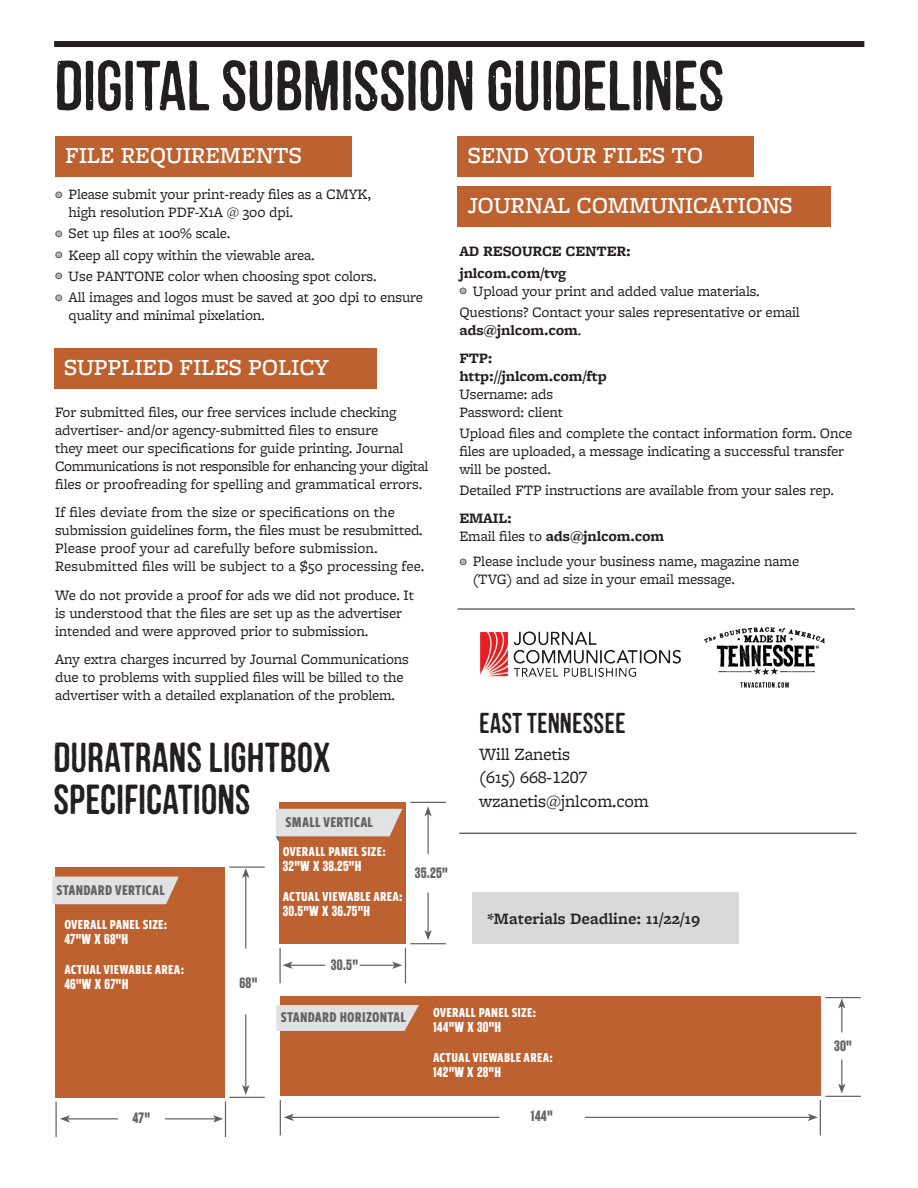
<style>
.page{position:relative;width:918px;height:1188px;background:#fff}
.page>*{position:absolute;margin:0;border:0;box-sizing:border-box;transform-origin:0 0}
.t1{font:70.95px "Mocha Mattari";letter-spacing:-.01em;color:#231f20}
.t2{font:42px/42px "Mocha Mattari";color:#231f20}
.t3{font:28.8px "Mocha Mattari";color:#231f20}
.Copy{font:500 24px "Freight Micro Pro";letter-spacing:-.01em;color:#fff}
.Copy-2{font:18px "Freight Micro Pro";letter-spacing:-.01em;color:#231f20}
.t4{font:600 16.5px "Freight Micro Pro";color:#231f20}
.NEW_body_copy{font:700 15.6px "Freight Sans Cmp Pro";letter-spacing:.015em;color:#636366}
.Copy-3{font:15px/18px "Freight Micro Pro";letter-spacing:-.01em;color:#231f20}
.pull_quote{font:15px/18px "Freight Micro Pro";letter-spacing:-.01em;color:#231f20}
.pull_quote-2{font:700 15px "Freight Micro Pro";letter-spacing:-.01em;color:#231f20}
.NEW_body_copy-2{font:700 15px "Rama Gothic E";letter-spacing:.015em;color:#636366}
.NEW_body_copy-3{font:700 14.4px "Freight Sans Cmp Pro";letter-spacing:.015em;color:#fff}
.NEW_body_copy-4{font:700 14.4px "Rama Gothic E";letter-spacing:.015em;color:#fff}
.s1{font-weight:700}
.s2{font-weight:400}
</style>
<div class="page">
<div style="left:54px;top:41px;width:810px;height:6px;background:#231f20"></div>
<hr style="left:458px;top:609px;width:397px;height:1px;background:#231f20">
<div style="left:55px;top:137px;width:296px;height:40px;background:#bd6130"></div>
<div style="left:458px;top:137px;width:296px;height:40px;background:#bd6130"></div>
<div style="left:458px;top:186px;width:373px;height:41px;background:#bd6130"></div>
<div style="left:54px;top:348px;width:323px;height:41px;background:#bd6130"></div>
<img style="left:704px;top:627px;width:121px;height:61px">
<img style="left:480px;top:632px;width:201px;height:44px">
<div style="left:473px;top:893px;width:266px;height:51px;background:#d8d9db"></div>
<div style="left:279px;top:802px;width:127px;height:142px;background:#bd6130"></div>
<hr style="left:410px;top:943px;width:36px;height:1px;background:#5f5f62">
<hr style="left:405px;top:948px;width:1px;height:35px;background:#5f5f62">
<hr style="left:279px;top:948px;width:2px;height:35px;background:#5f5f62">
<hr style="left:427px;top:814px;width:2px;height:40px;background:#5f5f62">
<svg style="left:424px;top:806px;width:8px;height:10px"></svg>
<hr style="left:427px;top:893px;width:2px;height:39px;background:#5f5f62">
<svg style="left:424px;top:930px;width:8px;height:10px"></svg>
<hr style="left:360px;top:965px;width:35px;height:1px;background:#5f5f62">
<svg style="left:392px;top:962px;width:10px;height:7px"></svg>
<hr style="left:290px;top:965px;width:35px;height:1px;background:#5f5f62">
<svg style="left:282px;top:962px;width:11px;height:7px"></svg>
<svg style="left:276px;top:809px;width:126px;height:33px"></svg>
<hr style="left:410px;top:802px;width:36px;height:1px;background:#5f5f62">
<hr style="left:459px;top:833px;width:398px;height:1px;background:#231f20">
<div style="left:280px;top:997px;width:540px;height:99px;background:#bd6130"></div>
<hr style="left:825px;top:997px;width:36px;height:1px;background:#5f5f62">
<hr style="left:825px;top:1096px;width:36px;height:1px;background:#5f5f62">
<hr style="left:820px;top:1100px;width:1px;height:35px;background:#5f5f62">
<svg style="left:838px;top:998px;width:7px;height:34px"></svg>
<svg style="left:838px;top:1060px;width:7px;height:34px"></svg>
<hr style="left:585px;top:1117px;width:225px;height:1px;background:#5f5f62">
<svg style="left:808px;top:1114px;width:10px;height:7px"></svg>
<hr style="left:291px;top:1117px;width:208px;height:1px;background:#5f5f62">
<svg style="left:284px;top:1114px;width:10px;height:7px"></svg>
<svg style="left:276px;top:1005px;width:143px;height:26px;background:#dfdbda"></svg>
<hr style="left:280px;top:1100px;width:1px;height:35px;background:#5f5f62">
<div style="left:56px;top:867px;width:169px;height:230px;background:#bd6130"></div>
<hr style="left:229px;top:866px;width:36px;height:2px;background:#5f5f62">
<hr style="left:229px;top:1097px;width:36px;height:1px;background:#5f5f62">
<hr style="left:225px;top:1102px;width:1px;height:35px;background:#5f5f62">
<hr style="left:245px;top:876px;width:1px;height:73px;background:#5f5f62">
<svg style="left:242px;top:868px;width:7px;height:10px"></svg>
<hr style="left:245px;top:1014px;width:1px;height:73px;background:#5f5f62">
<svg style="left:242px;top:1085px;width:7px;height:10px"></svg>
<hr style="left:165px;top:1118px;width:50px;height:1px;background:#5f5f62">
<svg style="left:213px;top:1115px;width:10px;height:8px"></svg>
<hr style="left:68px;top:1118px;width:50px;height:1px;background:#5f5f62">
<svg style="left:60px;top:1115px;width:10px;height:8px"></svg>
<div style="left:52px;top:877px;width:127px;height:27px;background:#e1e2e4"></div>
<hr style="left:56px;top:1102px;width:1px;height:35px;background:#5f5f62">
<p class="t1" style="left:54px;top:47px;width:272px">DIGITAL SUBMISSI</p>
<p class="t1" style="left:418px;top:47px;width:146px">ON GUIDELINES</p>
<p class="Copy" style="left:65px;top:139px;width:238px">FILE REQUIREMENTS</p>
<p class="Copy" style="left:468px;top:139px;width:237px">SEND YOUR FILES TO</p>
<p class="Copy" style="left:468px;top:188px;width:327px">JOURNAL COMMUNICATIONS</p>
<p class="Copy-3" style="left:69px;top:185px;width:304px">Please submit your print-ready files as a CMYK, high resolution PDF-X1A @ 300 dpi.</p>
<p class="Copy-3" style="left:69px;top:224px;width:163px">Set up files at 100% scale.</p>
<p class="Copy-3" style="left:69px;top:245px;width:248px">Keep all copy within the viewable area.</p>
<p class="Copy-3" style="left:69px;top:266px;width:310px">Use PANTONE color when choosing spot colors.</p>
<p class="Copy-3" style="left:69px;top:288px;width:356px">All images and logos must be saved at 300 dpi to ensure quality and minimal pixelation.</p>
<p class="pull_quote-2" style="left:459px;top:241px;width:173px">AD RESOURCE CENTER:</p>
<p class="pull_quote-2" style="left:459px;top:262px;width:108px">jnlcom.com/tvg</p>
<p class="Copy-3" style="left:473px;top:281px;width:288px">Upload your print and added value materials.</p>
<p class="pull_quote" style="left:459px;top:302px;width:342px">Questions? Contact your sales representative or email <span class="s1">ads@jnlcom.com</span>.</p>
<p class="pull_quote-2" style="left:459px;top:347px;width:35px">FTP:</p>
<p class="pull_quote" style="left:459px;top:366px;width:149px"><span class="s1">http://jnlcom.com/ftp<br></span>Username: ads<br>Password: client</p>
<p class="Copy-3" style="left:459px;top:424px;width:395px">Upload files and complete the contact information form. Once files are uploaded, a message indicating a successful transfer will be posted.</p>
<p class="pull_quote" style="left:459px;top:481px;width:376px">Detailed FTP instructions are available from your sales rep.</p>
<p class="pull_quote-2" style="left:459px;top:508px;width:54px">EMAIL:</p>
<p class="pull_quote-2" style="left:459px;top:526px;width:206px"><span class="s2">Email files to</span> ads@jnlcom.com</p>
<p class="Copy-3" style="left:473px;top:552px;width:328px">Please include your business name, magazine name (TVG) and ad size in your email message.</p>
<p class="Copy" style="left:64px;top:350px;width:266px">SUPPLIED FILES POLICY</p>
<p class="Copy-3" style="left:55px;top:403px;width:375px">For submitted files, our free services include checking advertiser- and/or agency-submitted files to ensure<br>they meet our specifications for guide printing. Journal Communications is not responsible for enhancing your digital files or proofreading for spelling and grammatical errors.</p>
<p class="Copy-3" style="left:55px;top:503px;width:371px">If files deviate from the size or specifications on the submission guidelines form, the files must be resubmitted.<br>Please proof your ad carefully before submission.<br>Resubmitted files will be subject to a $50 processing fee.</p>
<p class="Copy-3" style="left:55px;top:586px;width:360px">We do not provide a proof for ads we did not produce. It is understood that the files are set up as the advertiser intended and were approved prior to submission.</p>
<p class="Copy-3" style="left:55px;top:650px;width:355px">Any extra charges incurred by Journal Communications due to problems with supplied files will be billed to the advertiser with a detailed explanation of the problem.</p>
<p class="t2" style="left:54px;top:737px;width:279px">DURATRANS LIGHTBOX<br>SPECI</p>
<p class="t2" style="left:124px;top:779px;width:126px">FICATIONS</p>
<p class="NEW_body_copy" style="left:56px;top:879px;width:110px">STANDARD VERTICAL</p>
<p class="NEW_body_copy-3" style="left:64px;top:914px;width:104px">OVERALL PANEL SIZE:</p>
<p class="NEW_body_copy-4" style="left:64px;top:931px;width:65px">47"W X 68"H</p>
<p class="NEW_body_copy-3" style="left:64px;top:959px;width:121px">ACTUAL VIEWABLE AREA:</p>
<p class="NEW_body_copy-4" style="left:64px;top:976px;width:66px">46"W X 67"H</p>
<p class="NEW_body_copy-2" style="left:240px;top:974px;width:19px">68"</p>
<p class="NEW_body_copy" style="left:286px;top:811px;width:89px">SMALL VERTICAL</p>
<p class="NEW_body_copy-3" style="left:283px;top:842px;width:104px">OVERALL PANEL SIZE:</p>
<p class="NEW_body_copy-4" style="left:283px;top:858px;width:80px">32"W X 38.25"H</p>
<p class="NEW_body_copy-3" style="left:283px;top:887px;width:121px">ACTUAL VIEWABLE AREA:</p>
<p class="NEW_body_copy-4" style="left:283px;top:903px;width:89px">30.5"W X 36.75"H</p>
<p class="NEW_body_copy-2" style="left:331px;top:956px;width:29px">30.5"</p>
<p class="NEW_body_copy-2" style="left:415px;top:865px;width:35px">35.25"</p>
<p class="t3" style="left:479px;top:707px;width:105px">EAST TENNESSEE</p>
<p class="Copy-2" style="left:479px;top:742px;width:93px">Will Zanetis</p>
<p class="Copy-2" style="left:479px;top:765px;width:110px">(615) 668-1207</p>
<p class="Copy-2" style="left:479px;top:788px;width:171px">wzanetis@jnlcom.com</p>
<p class="t4" style="left:487px;top:907px;width:215px">*Materials Deadline: 11/22/19</p>
<p class="NEW_body_copy-2" style="left:132px;top:1110px;width:19px">47"</p>
<p class="NEW_body_copy" style="left:281px;top:1006px;width:127px">STANDARD HORIZONTAL</p>
<p class="NEW_body_copy-3" style="left:433px;top:1003px;width:104px">OVERALL PANEL SIZE:</p>
<p class="NEW_body_copy-4" style="left:433px;top:1019px;width:69px">144"W X 30"H</p>
<p class="NEW_body_copy-3" style="left:433px;top:1048px;width:121px">ACTUAL VIEWABLE AREA:</p>
<p class="NEW_body_copy-4" style="left:433px;top:1064px;width:69px">142"W X 28"H</p>
<p class="NEW_body_copy-2" style="left:531px;top:1107px;width:24px">144"</p>
<p class="NEW_body_copy-2" style="left:834px;top:1038px;width:19px">30"</p>
</div>
